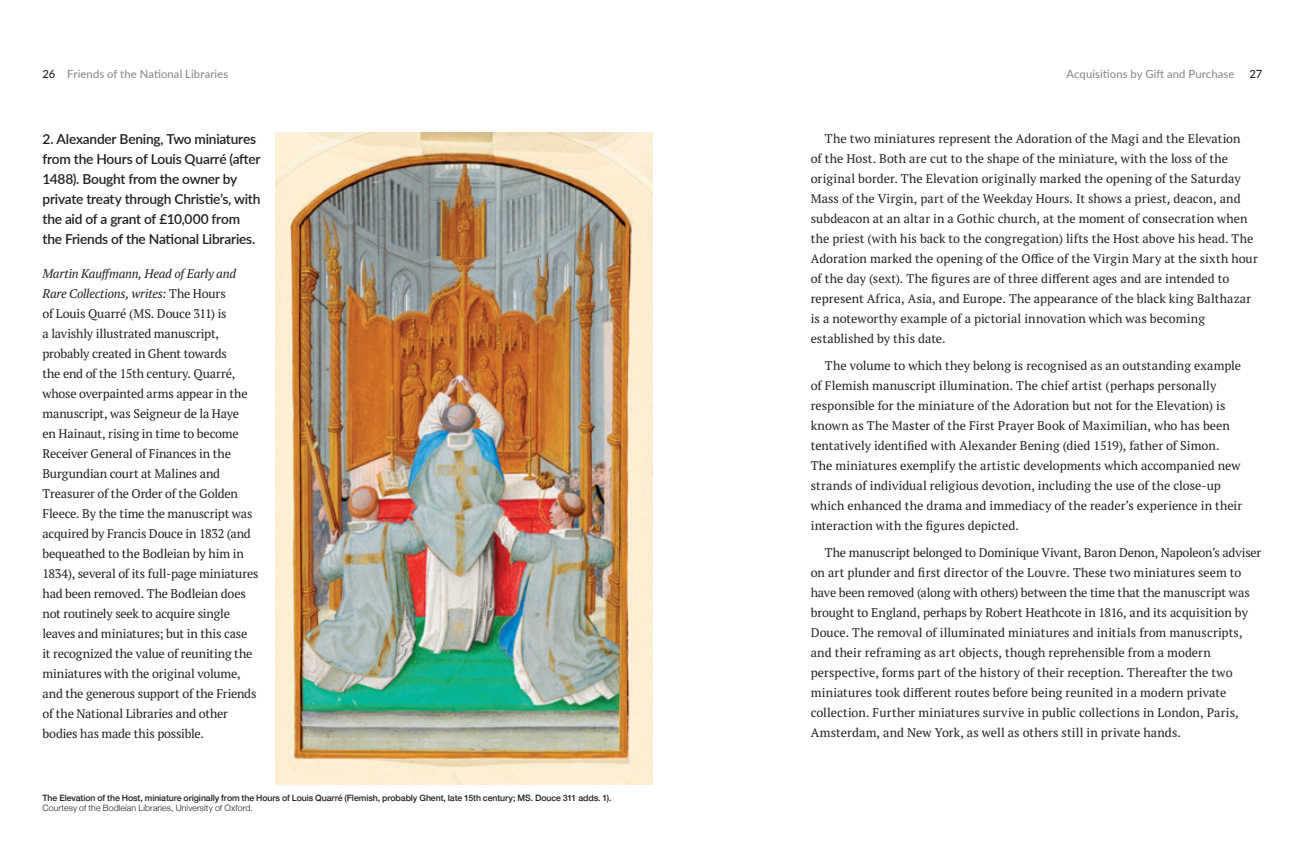
<style>
.page{position:relative;width:1304px;height:854px;background:#fff}
.page>*{position:absolute;margin:0;border:0;box-sizing:border-box;transform-origin:0 0}
.t1{font:600 13.75px/20px "Lato";letter-spacing:-.015em;color:#231f20}
.t2{font:12.5px/20px "PT Serif Pro";color:#231f20}
.t3{font:11.25px "Lato";letter-spacing:.01em;color:#808285}
.t4{font:500 11.25px "Lato";color:#231f20}
.t5{font:500 8.75px "Helvetica Neue";letter-spacing:-.01em;color:#231f20}
.t6{font:300 8.75px "Helvetica Neue";letter-spacing:.01em;color:#231f20}
.s1{font-weight:500;color:#231f20}
.s2{font-style:italic}
</style>
<div class="page">
<img style="left:275px;top:133px;width:377px;height:652px">
<p class="t3" style="left:43px;top:66px;width:187px"><span class="s1">26</span> Friends of the National Libraries</p>
<p class="t1" style="left:43px;top:128px;width:220px">2. Alexander Bening, Two miniatures from the Hours of Louis Quarré (after 1488). Bought from the owner by private treaty through Christie’s, with the aid of a grant of £10,000 from the Friends of the National Libraries.</p>
<p class="t2" style="left:43px;top:263px;width:217px"><span class="s2">Martin Kauffmann, Head of Early and Rare Collections, writes:</span> The Hours<br>of Louis Quarré (MS. Douce 311) is<br>a lavishly illustrated manuscript, probably created in Ghent towards<br>the end of the 15th century. Quarré, whose overpainted arms appear in the manuscript, was Seigneur de la Haye<br>en Hainaut, rising in time to become Receiver General of Finances in the Burgundian court at Malines and Treasurer of the Order of the Golden Fleece. By the time the manuscript was acquired by Francis Douce in 1832 (and bequeathed to the Bodleian by him in 1834), several of its full-page miniatures had been removed. The Bodleian does not routinely seek to acquire single leaves and miniatures; but in this case it recognized the value of reuniting the miniatures with the original volume, and the generous support of the Friends of the National Libraries and other bodies has made this possible.</p>
<p class="t5" style="left:43px;top:791px;width:570px">The Elevation of the Host, miniature originally from the Hours of Louis Quarré (Flemish, probably Ghent, late 15th century; MS. Douce 311 adds. 1).</p>
<p class="t6" style="left:43px;top:801px;width:212px">Courtesy of the Bodleian Libraries, University of Oxford.</p>
<p class="t3" style="left:1066px;top:66px;width:169px">Acquisitions by Gift and Purchase</p>
<p class="t4" style="left:1249px;top:66px;width:14px">27</p>
<p class="t2" style="left:811px;top:128px;width:449px;text-indent:14px">The two miniatures represent the Adoration of the Magi and the Elevation<br>of the Host. Both are cut to the shape of the miniature, with the loss of the original border. The Elevation originally marked the opening of the Saturday Mass of the Virgin, part of the Weekday Hours. It shows a priest, deacon, and subdeacon at an altar in a Gothic church, at the moment of consecration when the priest (with his back to the congregation) lifts the Host above his head. The Adoration marked the opening of the Office of the Virgin Mary at the sixth hour of the day (sext). The figures are of three different ages and are intended to represent Africa, Asia, and Europe. The appearance of the black king Balthazar is a noteworthy example of a pictorial innovation which was becoming established by this date.</p>
<p class="t2" style="left:811px;top:355px;width:433px;text-indent:14px">The volume to which they belong is recognised as an outstanding example of Flemish manuscript illumination. The chief artist (perhaps personally responsible for the miniature of the Adoration but not for the Elevation) is known as The Master of the First Prayer Book of Maximilian, who has been tentatively identified with Alexander Bening (died 1519), father of Simon.<br>The miniatures exemplify the artistic developments which accompanied new strands of individual religious devotion, including the use of the close-up which enhanced the drama and immediacy of the reader’s experience in their interaction with the figures depicted.</p>
<p class="t2" style="left:811px;top:542px;width:452px;text-indent:14px">The manuscript belonged to Dominique Vivant, Baron Denon, Napoleon’s adviser on art plunder and first director of the Louvre. These two miniatures seem to have been removed (along with others) between the time that the manuscript was brought to England, perhaps by Robert Heathcote in 1816, and its acquisition by Douce. The removal of illuminated miniatures and initials from manuscripts, and their reframing as art objects, though reprehensible from a modern perspective, forms part of the history of their reception. Thereafter the two miniatures took different routes before being reunited in a modern private collection. Further miniatures survive in public collections in London, Paris, Amsterdam, and New York, as well as others still in private hands.</p>
</div>
